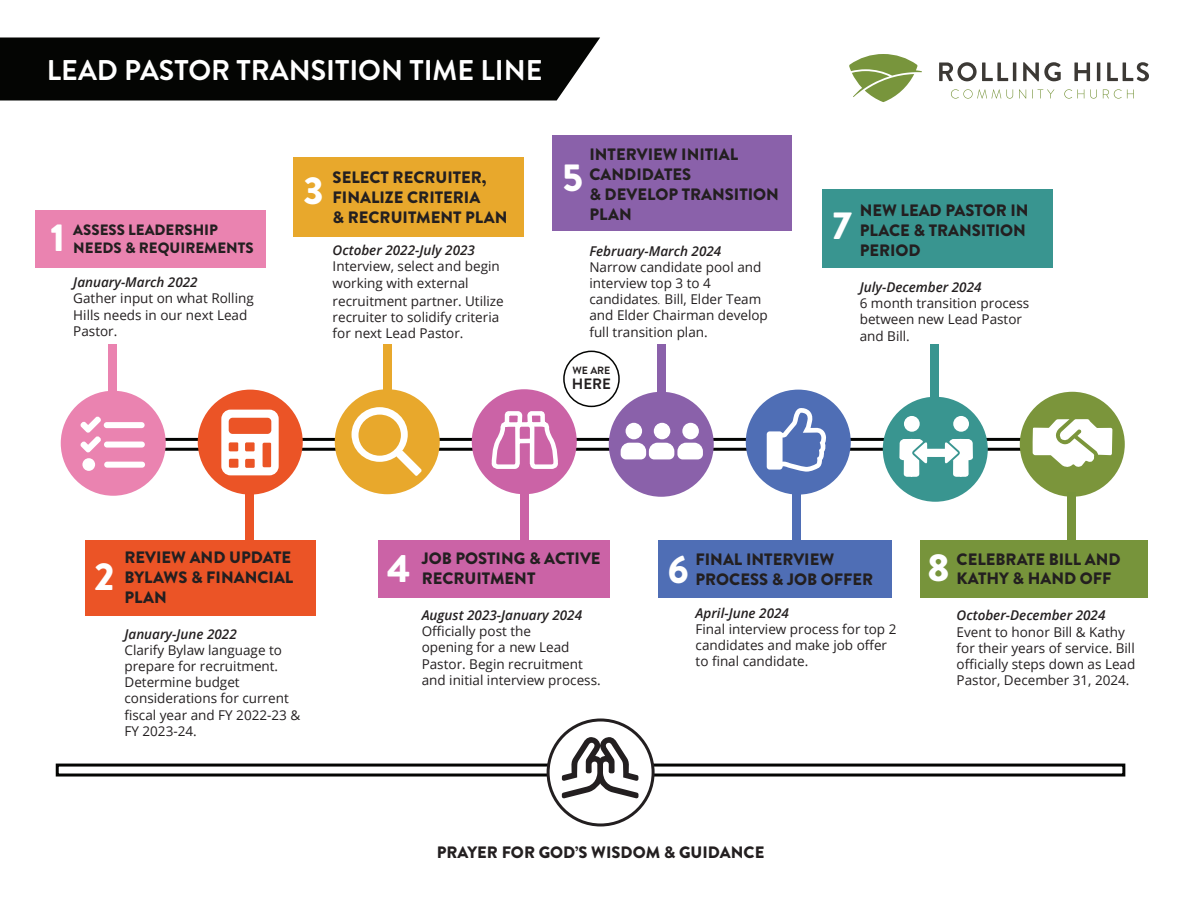
<style>
.page{position:relative;width:1188px;height:918px;background:#fff}
.page>*{position:absolute;margin:0;border:0;box-sizing:border-box;transform-origin:0 0}
.t1{font:900 39px "Brandon Grotesque";color:#fff}
.t2{font:700 28.5px "Brandon Grotesque";color:#fff}
.t3{font:900 16.5px/19.8px "Brandon Grotesque";color:#231f20}
.t4{font:900 15px "Brandon Grotesque";color:#231f20}
.t5{font:700 15px "Brandon Grotesque";color:#231f20}
.t6{font:13.5px/16.2px "Open Sans";color:#231f20}
.t7{font:italic 600 13.5px "Open Sans";color:#231f20}
.t8{font:700 10.5px "Brandon Grotesque";color:#231f20}
.s1{font-weight:300;font-style:italic}
</style>
<div class="page">
<div style="left:90px;top:438px;width:969px;height:13px;border:3px solid #040503"></div>
<div style="left:56px;top:764px;width:1069px;height:13px;border:3px solid #040503"></div>
<div style="left:0;top:38px;width:600px;height:62px;background:#040503"></div>
<div style="left:61px;top:391px;width:105px;height:105px;background:#ea83b0;border-radius:50%"></div>
<div style="left:104px;top:422px;width:41px;height:6px;background:#fff;border-radius:3px"></div>
<div style="left:104px;top:442px;width:41px;height:6px;background:#fff;border-radius:3px"></div>
<div style="left:104px;top:462px;width:41px;height:6px;background:#fff;border-radius:3px"></div>
<div style="left:82px;top:458px;width:13px;height:13px;background:#fff;border-radius:50%"></div>
<svg style="left:80px;top:416px;width:21px;height:37px"></svg>
<div style="left:36px;top:210px;width:230px;height:58px;background:#ea83b0"></div>
<div style="left:378px;top:540px;width:231px;height:58px;background:#cb63a6"></div>
<div style="left:658px;top:541px;width:234px;height:57px;background:#4f6eb5"></div>
<div style="left:920px;top:540px;width:228px;height:57px;background:#77943b"></div>
<div style="left:294px;top:157px;width:230px;height:79px;background:#e8a82c"></div>
<div style="left:822px;top:189px;width:230px;height:78px;background:#399590"></div>
<div style="left:552px;top:136px;width:240px;height:95px;background:#8a61aa"></div>
<div style="left:85px;top:540px;width:230px;height:76px;background:#eb5426"></div>
<div style="left:198px;top:390px;width:105px;height:105px;background:#eb5426;border-radius:50%"></div>
<svg style="left:221px;top:410px;width:58px;height:65px"></svg>
<div style="left:335px;top:389px;width:105px;height:105px;background:#e8a82c;border-radius:50%"></div>
<svg style="left:352px;top:407px;width:70px;height:69px"></svg>
<div style="left:472px;top:389px;width:105px;height:105px;background:#cb63a6;border-radius:50%"></div>
<svg style="left:493px;top:413px;width:63px;height:390px"></svg>
<div style="left:609px;top:392px;width:105px;height:105px;background:#8a61aa;border-radius:50%"></div>
<div style="left:626px;top:423px;width:16px;height:16px;background:#fff;border-radius:50%"></div>
<div style="left:654px;top:423px;width:16px;height:16px;background:#fff;border-radius:50%"></div>
<div style="left:682px;top:423px;width:17px;height:16px;background:#fff;border-radius:50%"></div>
<svg style="left:621px;top:443px;width:82px;height:16px"></svg>
<div style="left:746px;top:390px;width:105px;height:105px;background:#4f6eb5;border-radius:50%"></div>
<svg style="left:767px;top:408px;width:59px;height:64px"></svg>
<div style="left:883px;top:397px;width:105px;height:105px;background:#399590;border-radius:50%"></div>
<div style="left:904px;top:416px;width:16px;height:16px;background:#fff;border-radius:50%"></div>
<div style="left:953px;top:416px;width:16px;height:16px;background:#fff;border-radius:50%"></div>
<svg style="left:899px;top:439px;width:74px;height:38px"></svg>
<div style="left:1020px;top:392px;width:105px;height:105px;background:#7b953b;border-radius:50%"></div>
<svg style="left:1032px;top:419px;width:80px;height:48px"></svg>
<div style="left:109px;top:344px;width:8px;height:49px;background:#ea83b0"></div>
<div style="left:383px;top:344px;width:8px;height:49px;background:#e8a82c"></div>
<div style="left:245px;top:493px;width:9px;height:48px;background:#eb5426"></div>
<div style="left:521px;top:494px;width:8px;height:48px;background:#cb63a6"></div>
<div style="left:793px;top:493px;width:8px;height:49px;background:#4f6eb5"></div>
<div style="left:1067px;top:492px;width:9px;height:48px;background:#77943b"></div>
<div style="left:657px;top:344px;width:9px;height:49px;background:#8a61aa"></div>
<div style="left:930px;top:345px;width:9px;height:53px;background:#399590"></div>
<svg style="left:849px;top:54px;width:73px;height:48px"></svg>
<svg style="left:939px;top:62px;width:69px;height:19px"></svg>
<hr style="left:1013px;top:63px;width:3px;height:18px;background:#3c3935">
<svg style="left:1023px;top:62px;width:38px;height:19px"></svg>
<svg style="left:1074px;top:63px;width:16px;height:18px"></svg>
<hr style="left:1097px;top:63px;width:3px;height:18px;background:#3c3935">
<svg style="left:1107px;top:62px;width:42px;height:19px"></svg>
<svg style="left:951px;top:89px;width:62px;height:10px"></svg>
<svg style="left:1019px;top:89px;width:7px;height:10px"></svg>
<svg style="left:1032px;top:89px;width:22px;height:10px"></svg>
<svg style="left:1064px;top:89px;width:20px;height:10px"></svg>
<svg style="left:1090px;top:89px;width:7px;height:10px"></svg>
<svg style="left:1103px;top:89px;width:31px;height:10px"></svg>
<div style="left:563px;top:351px;width:57px;height:56px;border:2px solid #040503;border-radius:50%"></div>
<div style="left:548px;top:720px;width:105px;height:105px;background:#fff;border-radius:50%"></div>
<div style="left:547px;top:718px;width:108px;height:108px;border:3px solid #231f20;border-radius:50%"></div>
<svg style="left:562px;top:737px;width:77px;height:62px"></svg>
<p class="t2" style="left:47px;top:50px;width:497px">LEAD PASTOR TRANSITION TIME LINE</p>
<p class="t1" style="left:51px;top:210px;width:16px">1</p>
<p class="t4" style="left:73px;top:219px;width:146px">ASSESS LEADERSHIP</p>
<p class="t4" style="left:73px;top:237px;width:182px">NEEDS &amp; REQUIREMENTS</p>
<p class="t7" style="left:73px;top:273px;width:126px">January-March 2022</p>
<p class="t6" style="left:73px;top:290px;width:182px">Gather input on what Rolling<br>Hills needs in our next Lead<br>Pastor.</p>
<p class="t1" style="left:303px;top:163px;width:22px">3</p>
<p class="t3" style="left:333px;top:168px;width:155px">SELECT RECRUITER,</p>
<p class="t3" style="left:333px;top:188px;width:149px">FINALIZE CRITERIA</p>
<p class="t3" style="left:333px;top:207px;width:176px">&amp; RECRUITMENT PLAN</p>
<p class="t7" style="left:333px;top:241px;width:144px">October 2022-July 2023</p>
<p class="t6" style="left:333px;top:258px;width:169px">Interview, select and begin working with external</p>
<p class="t6" style="left:333px;top:292px;width:173px">recruitment partner. Utilize recruiter to solidify criteria for next Lead Pastor.</p>
<p class="t3" style="left:589px;top:145px;width:150px">INTERVIEW INITIAL</p>
<p class="t3" style="left:589px;top:165px;width:103px">CANDIDATES</p>
<p class="t3" style="left:589px;top:184px;width:191px">&amp; DEVELOP TRANSITION<br>PLAN</p>
<p class="t7" style="left:589px;top:241px;width:133px">February-March 2024</p>
<p class="t6" style="left:589px;top:258px;width:173px">Narrow candidate pool and</p>
<p class="t6" style="left:589px;top:275px;width:180px">interview top 3 to 4 candidates<span class="s1">.</span> Bill, Elder Team and Elder Chairman develop full transition plan.</p>
<p class="t1" style="left:563px;top:150px;width:22px">5</p>
<p class="t8" style="left:572px;top:363px;width:40px">WE ARE</p>
<p class="t5" style="left:572px;top:374px;width:41px">HERE</p>
<p class="t3" style="left:860px;top:201px;width:170px">NEW LEAD PASTOR IN<br>PLACE &amp; TRANSITION<br>PERIOD</p>
<p class="t7" style="left:860px;top:278px;width:123px">July-December 2024</p>
<p class="t6" style="left:860px;top:295px;width:171px">6 month transition process between new Lead Pastor and Bill.</p>
<p class="t1" style="left:832px;top:197px;width:21px">7</p>
<p class="t1" style="left:94px;top:549px;width:22px">2</p>
<p class="t3" style="left:124px;top:548px;width:170px">REVIEW AND UPDATE<br>BYLAWS &amp; FINANCIAL<br>PLAN</p>
<p class="t7" style="left:124px;top:625px;width:114px">January-June 2022</p>
<p class="t6" style="left:124px;top:642px;width:159px">Clarify Bylaw language to prepare for recruitment.</p>
<p class="t6" style="left:124px;top:674px;width:177px">Determine budget considerations for current fiscal year and FY 2022-23 &amp;<br>FY 2023-24.</p>
<p class="t3" style="left:422px;top:549px;width:180px">JOB POSTING &amp; ACTIVE<br>RECRUITMENT</p>
<p class="t7" style="left:422px;top:606px;width:162px">August 2023-January 2024</p>
<p class="t6" style="left:422px;top:623px;width:111px">Officially post the</p>
<p class="t6" style="left:422px;top:639px;width:149px">opening for a new Lead</p>
<p class="t6" style="left:422px;top:655px;width:181px">Pastor. Begin recruitment and initial interview process.</p>
<p class="t3" style="left:696px;top:550px;width:179px">FINAL INTERVIEW<br>PROCESS &amp; JOB OFFER</p>
<p class="t7" style="left:696px;top:603px;width:95px">April-June 2024</p>
<p class="t6" style="left:696px;top:620px;width:202px">Final interview process for top 2 candidates and make job offer to final candidate.</p>
<p class="t1" style="left:387px;top:541px;width:25px">4</p>
<p class="t1" style="left:668px;top:542px;width:22px">6</p>
<p class="t1" style="left:928px;top:540px;width:24px">8</p>
<p class="t3" style="left:957px;top:549px;width:165px">CELEBRATE BILL AND<br>KATHY &amp; HAND OFF</p>
<p class="t7" style="left:957px;top:606px;width:150px">October-December 2024</p>
<p class="t6" style="left:957px;top:623px;width:180px">Event to honor Bill &amp; Kathy for their years of service. Bill officially steps down as Lead<br>Pastor, December 31, 2024.</p>
<p class="t3" style="left:437px;top:843px;width:329px">PRAYER FOR GOD’S WISDOM &amp; GUIDANCE</p>
</div>
